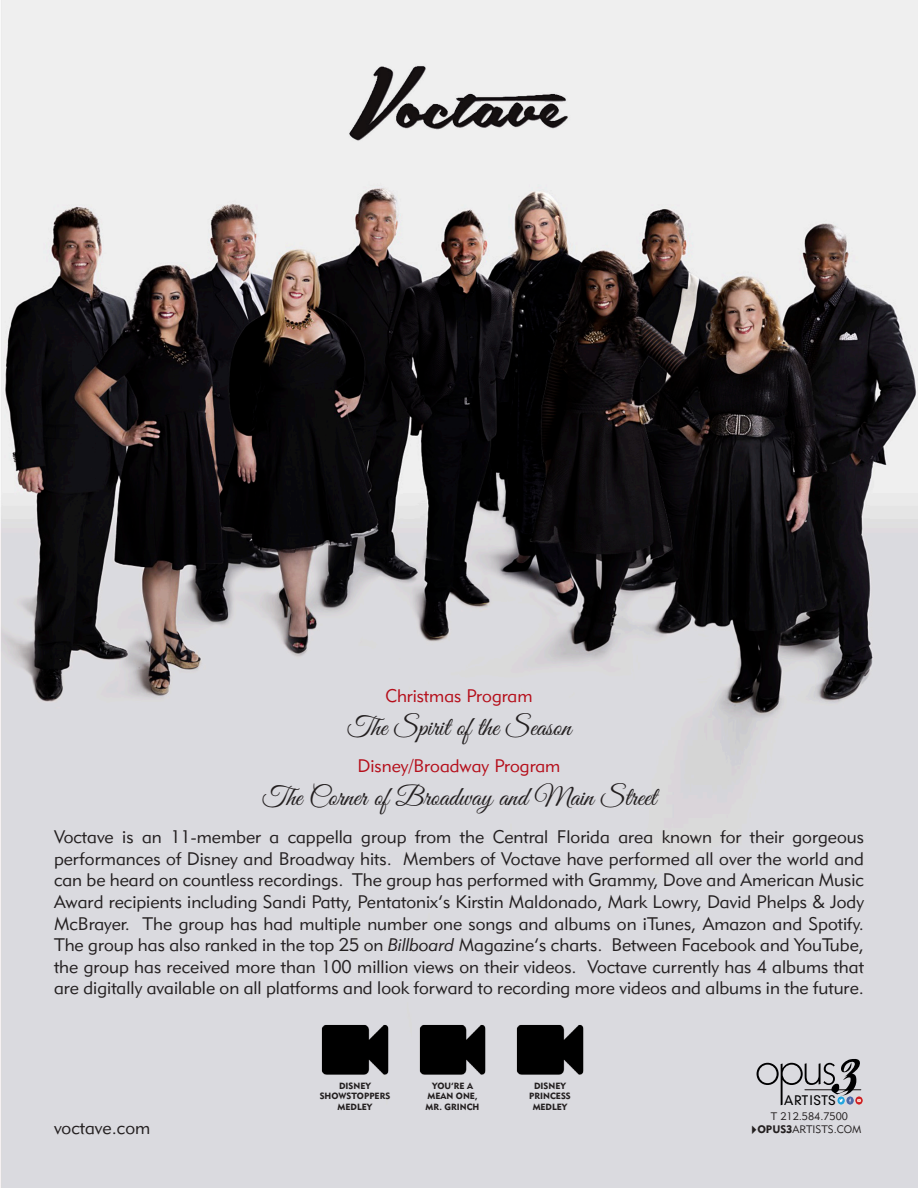
<style>
.page{position:relative;width:918px;height:1188px;background:#fff}
.page>*{position:absolute;margin:0;border:0;box-sizing:border-box;transform-origin:0 0}
.t1{font:27px "Great Vibes";color:#231f20}
.t2{font:18px/21.6px "Geometric 415 BT Lite A";color:#231f20;text-align:justify}
.t3{font:18px "Geometric 415 BT Lite A";color:#b50e1a}
.t4{font:12.75px "Geometric 706 BT Medium B";letter-spacing:.03em;color:#000001}
.t5{font:10.8px "Geometric 415 BT Lite A";color:#231f20}
.t6{font:8.85px "Geometric 415 BT Black A";color:#231f20}
.s1{font-family:"Geometric 415 BT Lite Italic A"}
.s2{font-family:"Geometric 415 BT Black A"}
</style>
<div class="page">
<img style="left:0;top:0;width:918px;height:1188px">
<img style="left:321px;top:1024px;width:68px;height:52px">
<hr style="left:805px;top:1089px;width:56px;height:1px;background:#231f20">
<svg style="left:757px;top:1059px;width:103px;height:46px;background:#b0b0b4"></svg>
<img style="left:837px;top:1096px;width:25px;height:8px">
<img style="left:418px;top:1024px;width:69px;height:52px">
<img style="left:516px;top:1024px;width:69px;height:52px">
<svg style="left:752px;top:1125px;width:4px;height:9px"></svg>
<p class="t3" style="left:385px;top:685px;width:149px">Christmas Program</p>
<p class="t1" style="left:347px;top:712px;width:226px">The Spirit of the Season</p>
<p class="t3" style="left:358px;top:755px;width:204px">Disney/Broadway Program</p>
<p class="t1" style="left:262px;top:782px;width:396px">The Corner of Broadway and Main Street</p>
<p class="t2" style="left:54px;top:826px;width:812px">Voctave is an 11-member a cappella group from the Central Florida area known for their gorgeous performances of Disney and Broadway hits. Members of Voctave have performed all over the world and can be heard on countless recordings. The group has performed with Grammy, Dove and American Music Award recipients including Sandi Patty, Pentatonix’s Kirstin Maldonado, Mark Lowry, David Phelps &amp; Jody McBrayer. The group has had multiple number one songs and albums on iTunes, Amazon and Spotify.<br>The group has also ranked in the top 25 on <span class="s1">Billboard</span> Magazine’s charts. Between Facebook and YouTube, the group has received more than 100 million views on their videos. Voctave currently has 4 albums that are digitally available on all platforms and look forward to recording more videos and albums in the future.</p>
<p class="t2" style="left:54px;top:1116px;width:98px">voctave.com</p>
<p class="t6" style="left:339px;top:1080px;width:33px">DISNEY</p>
<p class="t6" style="left:320px;top:1091px;width:72px">SHOWSTOPPERS</p>
<p class="t6" style="left:338px;top:1102px;width:36px">MEDLEY</p>
<p class="t6" style="left:432px;top:1080px;width:42px">YOU’RE A</p>
<p class="t6" style="left:427px;top:1091px;width:52px">MEAN ONE,</p>
<p class="t6" style="left:426px;top:1102px;width:55px">MR. GRINCH</p>
<p class="t6" style="left:534px;top:1080px;width:33px">DISNEY</p>
<p class="t6" style="left:529px;top:1091px;width:43px">PRINCESS</p>
<p class="t6" style="left:533px;top:1102px;width:36px">MEDLEY</p>
<p class="t4" style="left:784px;top:1091px;width:53px">ARTISTS</p>
<p class="t5" style="left:771px;top:1110px;width:79px">T 212.584.7500</p>
<p class="t5" style="left:757px;top:1123px;width:106px"><span class="s2">OPUS3</span>ARTISTS.COM</p>
</div>
